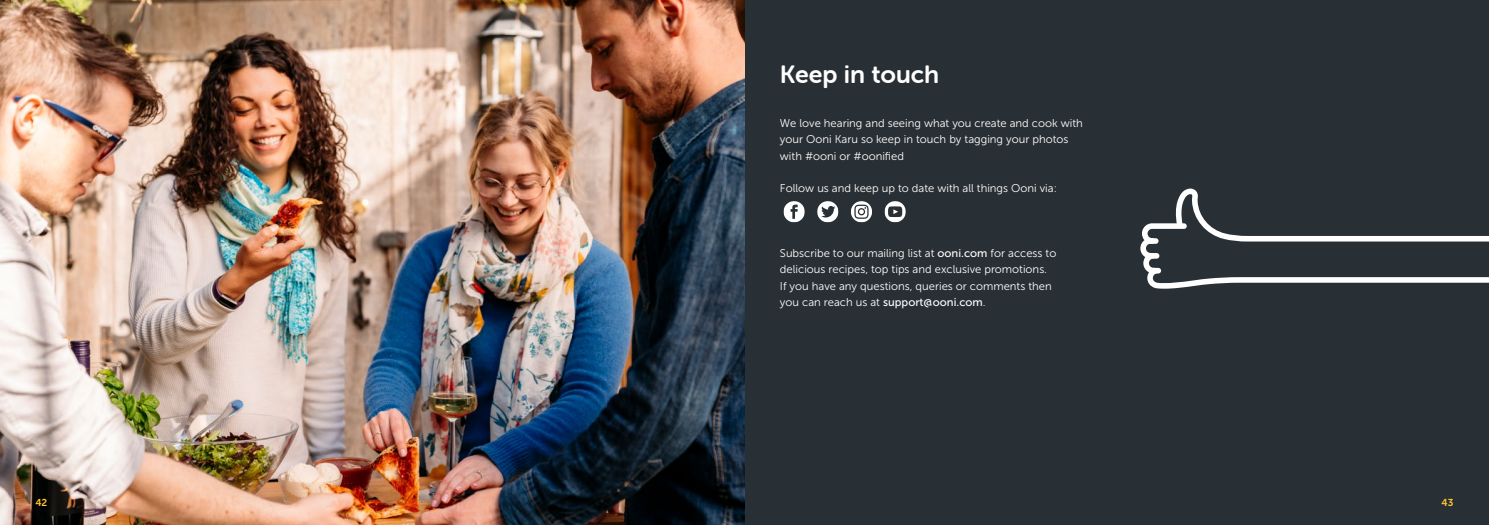
<style>
.page{position:relative;width:1489px;height:525px;background:#fff}
.page>*{position:absolute;margin:0;border:0;box-sizing:border-box;transform-origin:0 0}
.t1{font:25px "Museo Sans Rounded 700";color:#fff}
.t2{font:11.25px/16.2px "Museo Sans 300";color:#fff}
.t3{font:10px "Museo Sans 700";color:#ffc62f}
.s1{font-family:"Museo Sans 500"}
</style>
<div class="page">
<div style="left:744px;top:0;width:744px;height:524px;background:#293035"></div>
<svg style="left:1140px;top:188px;width:348px;height:100px"></svg>
<img style="left:0;top:0;width:744px;height:524px">
<svg style="left:783px;top:201px;width:21px;height:21px"></svg>
<svg style="left:851px;top:201px;width:21px;height:21px"></svg>
<svg style="left:817px;top:201px;width:21px;height:21px"></svg>
<svg style="left:884px;top:201px;width:21px;height:21px"></svg>
<h1 class="t1" style="left:780px;top:60px;width:161px">Keep in touch</h1>
<p class="t2" style="left:780px;top:115px;width:304px">We love hearing and seeing what you create and cook with your Ooni Karu so keep in touch by tagging your photos with #ooni or #oonified</p>
<p class="t2" style="left:780px;top:180px;width:278px">Follow us and keep up to date with all things Ooni via:</p>
<p class="t2" style="left:780px;top:245px;width:278px">Subscribe to our mailing list at <span class="s1">ooni.com</span> for access to delicious recipes, top tips and exclusive promotions.<br>If you have any questions, queries or comments then you can reach us at <span class="s1">support@ooni.com</span>.</p>
<p class="t3" style="left:35px;top:496px;width:14px">42</p>
<p class="t3" style="left:1441px;top:496px;width:13px">43</p>
</div>
